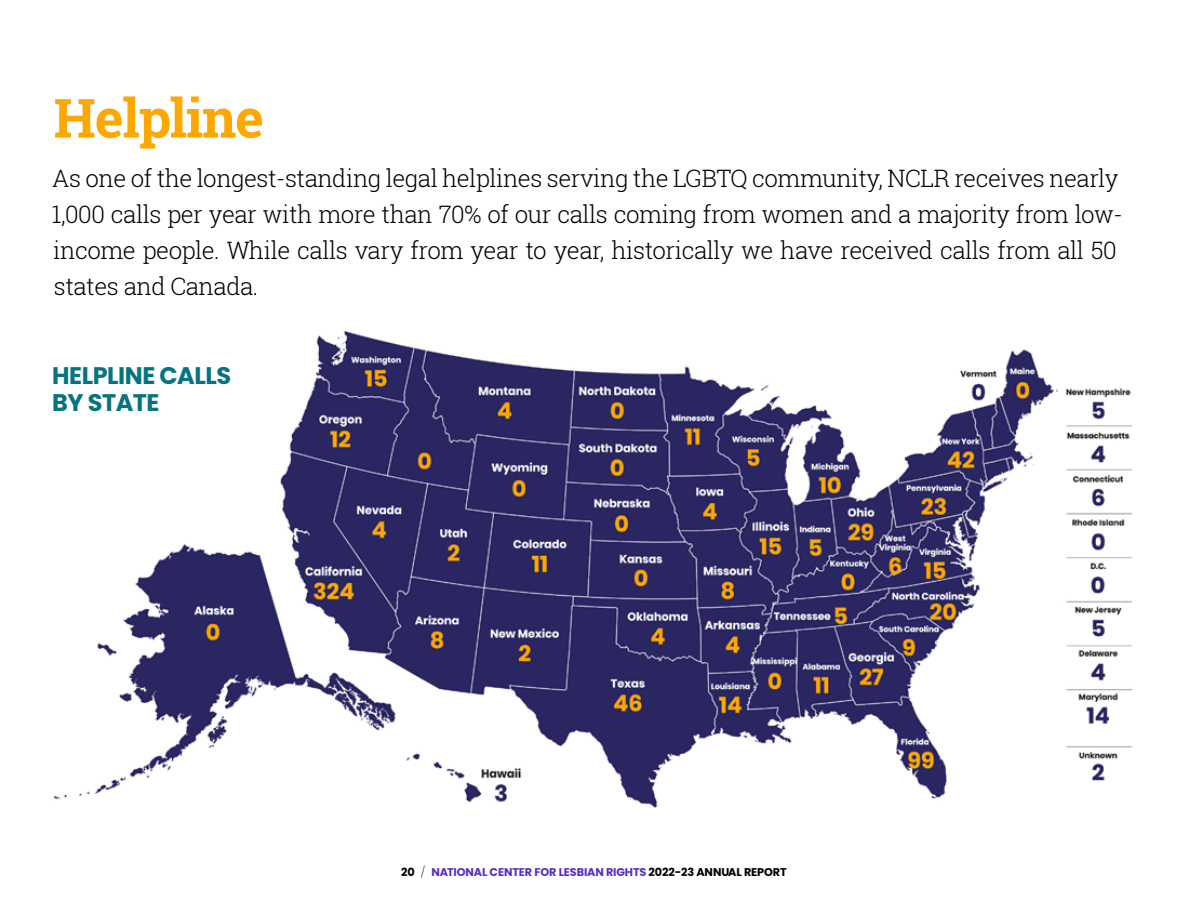
<style>
.page{position:relative;width:1188px;height:918px;background:#fff}
.page>*{position:absolute;margin:0;border:0;box-sizing:border-box;transform-origin:0 0}
.t1{font:700 54px "Roboto Slab";letter-spacing:-.02em;color:#fda800}
.t2{font:300 24px/36px "Roboto Slab";letter-spacing:-.02em;color:#000}
.t3{font:700 24px/27px "Poppins";letter-spacing:-.02em;color:#057380}
.t4{font:700 11.25px "Poppins";letter-spacing:-.01em;color:#532fc6}
.s1{color:#000}
.s2{font-weight:200;color:#000}
</style>
<div class="page">
<img style="left:54px;top:331px;width:1079px;height:477px">
<h1 class="t1" style="left:54px;top:81px;width:212px">Helpline</h1>
<p class="t2" style="left:52px;top:160px;width:1072px">As one of the longest-standing legal helplines serving the LGBTQ community, NCLR receives nearly 1,000 calls per year with more than 70% of our calls coming from women and a majority from low&shy;income people. While calls vary from year to year, historically we have received calls from all 50 states and Canada.</p>
<p class="t3" style="left:52px;top:363px;width:180px">HELPLINE CALLS<br>BY STATE</p>
<p class="t4" style="left:401px;top:865px;width:387px"><span class="s1">20</span> <span class="s2">/</span> NATIONAL CENTER FOR LESBIAN RIGHTS <span class="s1">2022-23 ANNUAL REPORT</span></p>
</div>
